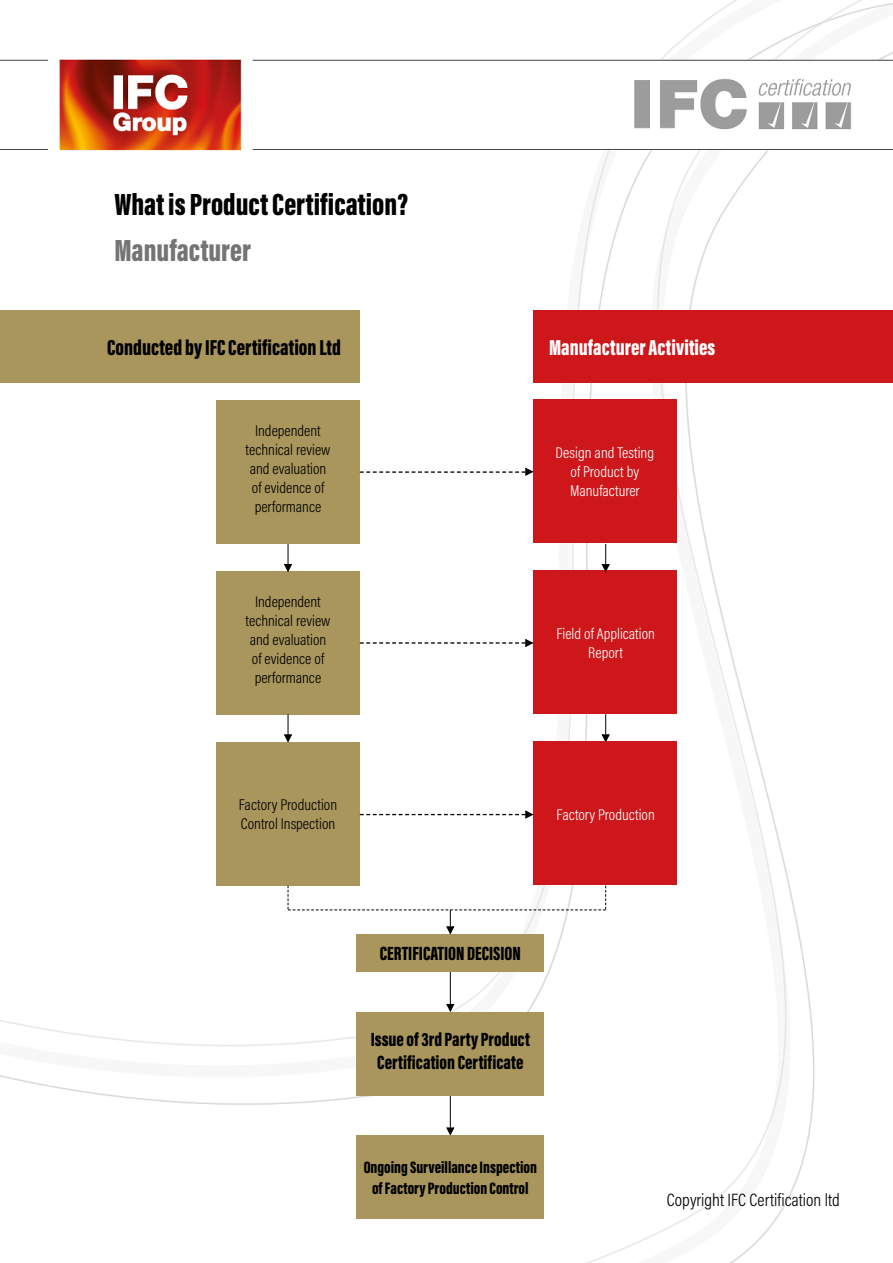
<style>
.page{position:relative;width:893px;height:1263px;background:#fff}
.page>*{position:absolute;margin:0;border:0;box-sizing:border-box;transform-origin:0 0}
.t1{font:900 31.5px "Acumin Pro Extra Cond";color:#000}
.t2{font:900 31.5px "Acumin Pro Extra Cond";color:#757474}
.t3{font:900 22.35px "Acumin Pro Extra Cond";color:#000}
.t4{font:900 22.35px "Acumin Pro Extra Cond";color:#fff}
.t5{font:900 19.65px/23.5px "Acumin Pro Extra Cond";color:#000;text-align:center}
.t6{font:300 18px "Acumin Pro Cond";color:#000}
.t7{font:900 17.1px/20.4px "Acumin Pro Extra Cond";color:#000;text-align:center}
.t8{font:300 15.75px/18.9px "Acumin Pro Cond";color:#000;text-align:center}
.t9{font:300 15.75px/18.9px "Acumin Pro Cond";color:#fff;text-align:center}
</style>
<div class="page">
<img style="left:0;top:0;width:893px;height:1263px">
<hr style="left:450px;top:1087px;width:1px;height:41px;background:#000">
<svg style="left:446px;top:1127px;width:9px;height:8px"></svg>
<hr style="left:450px;top:963px;width:1px;height:41px;background:#000">
<svg style="left:446px;top:1004px;width:9px;height:8px"></svg>
<div style="left:216px;top:400px;width:144px;height:144px;background:#a9965c"></div>
<div style="left:533px;top:400px;width:144px;height:143px;background:#cd171a"></div>
<div style="left:216px;top:571px;width:144px;height:144px;background:#a9965c"></div>
<div style="left:533px;top:570px;width:144px;height:144px;background:#cd171a"></div>
<div style="left:216px;top:742px;width:144px;height:144px;background:#a9965c"></div>
<div style="left:533px;top:741px;width:144px;height:144px;background:#cd171a"></div>
<div style="left:0;top:310px;width:360px;height:73px;background:#a9965c"></div>
<div style="left:533px;top:310px;width:360px;height:73px;background:#cd171a"></div>
<svg style="left:284px;top:544px;width:8px;height:28px"></svg>
<svg style="left:601px;top:544px;width:9px;height:28px"></svg>
<svg style="left:284px;top:714px;width:8px;height:28px"></svg>
<svg style="left:601px;top:714px;width:9px;height:28px"></svg>
<svg style="left:360px;top:467px;width:173px;height:9px"></svg>
<svg style="left:360px;top:639px;width:173px;height:8px"></svg>
<svg style="left:360px;top:810px;width:173px;height:9px"></svg>
<div style="left:356px;top:934px;width:188px;height:38px;background:#a9965c"></div>
<div style="left:356px;top:1012px;width:188px;height:83px;background:#a9965c"></div>
<div style="left:356px;top:1135px;width:188px;height:84px;background:#a9965c"></div>
<svg style="left:288px;top:886px;width:318px;height:48px"></svg>
<h1 class="t1" style="left:114px;top:185px;width:295px">What is Product Certification?</h1>
<h1 class="t2" style="left:114px;top:231px;width:138px">Manufacturer</h1>
<h2 class="t3" style="left:107px;top:333px;width:235px">Conducted by IFC Certification Ltd</h2>
<h2 class="t4" style="left:549px;top:333px;width:168px">Manufacturer Activities</h2>
<p class="t8" style="left:246px;top:421px;width:86px">Independent technical review and evaluation of evidence of performance</p>
<p class="t8" style="left:246px;top:592px;width:86px">Independent technical review and evaluation of evidence of performance</p>
<p class="t8" style="left:239px;top:795px;width:100px;text-align:left">Factory Production<br>Control Inspection</p>
<p class="t9" style="left:556px;top:443px;width:100px">Design and Testing of Product by<br>Manufacturer</p>
<p class="t9" style="left:556px;top:623px;width:100px">Field of Application<br>Report</p>
<p class="t9" style="left:556px;top:804px;width:100px">Factory Production</p>
<p class="t5" style="left:380px;top:942px;width:143px">CERTIFICATION DECISION</p>
<p class="t5" style="left:371px;top:1027px;width:161px">Issue of 3rd Party Product<br>Certification Certificate</p>
<p class="t7" style="left:364px;top:1157px;width:175px">Ongoing Surveillance Inspection of Factory Production Control</p>
<p class="t6" style="left:667px;top:1188px;width:175px">Copyright IFC Certification ltd</p>
</div>
